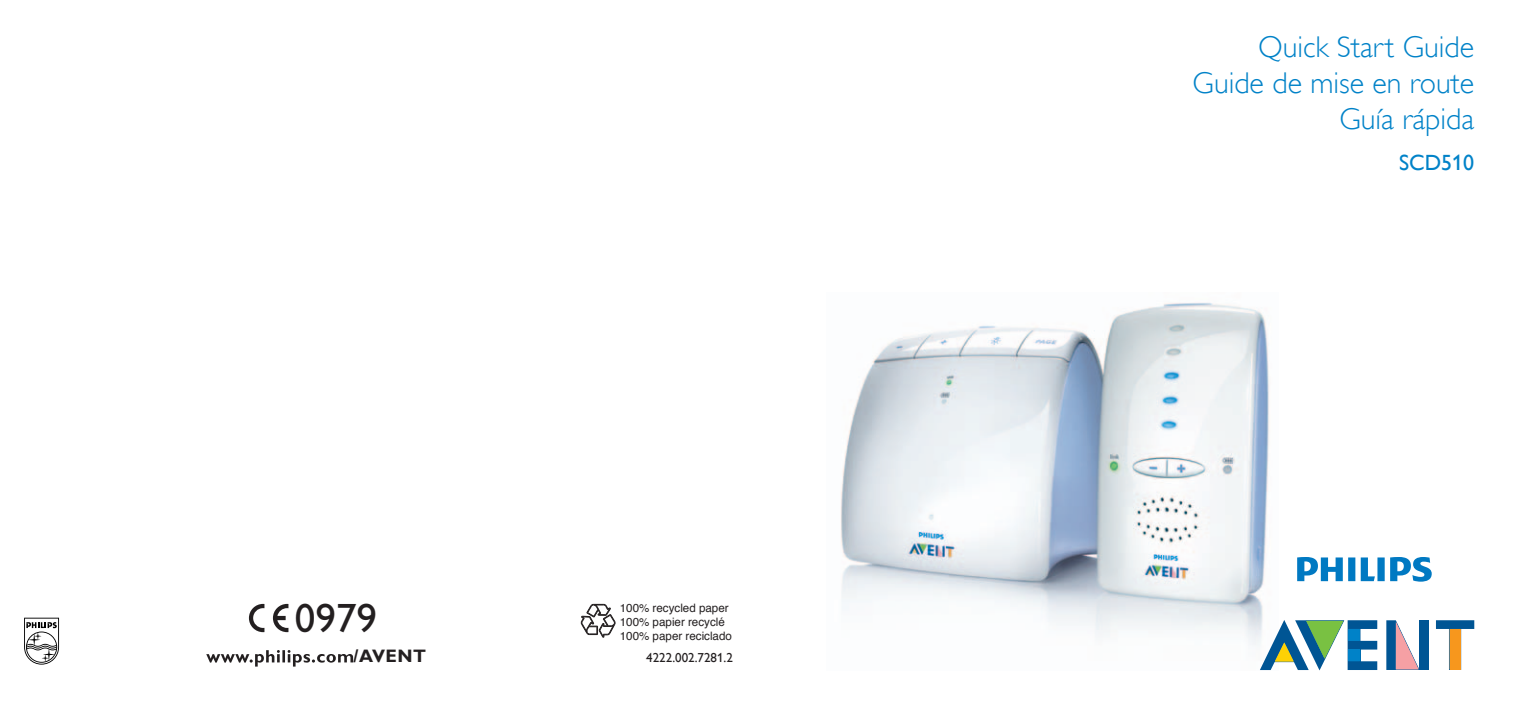
<style>
.page{position:relative;width:1531px;height:709px;background:#fff}
.page>*{position:absolute;margin:0;border:0;box-sizing:border-box;transform-origin:0 0}
.t1{font:41px "Gill Sans Alt One WGL";color:#231f20}
.t2{font:30px/36px "Gill Sans Alt One WGL Light";color:#0082c8;text-align:right}
.t3{font:22px "Gill Sans Alt One WGL";color:#0082c8}
.t4{font:700 18px "Gill Sans Alt One WGL";letter-spacing:.025em;color:#231f20}
.t5{font:13px "Gill Sans Alt One WGL";color:#231f20}
.t6{font:11.6px/14px "Helvetica";color:#231f20}
</style>
<div class="page">
<img style="left:841px;top:302px;width:429px;height:369px">
<svg style="left:24px;top:617px;width:35px;height:47px"></svg>
<svg style="left:206px;top:650px;width:147px;height:16px"></svg>
<svg style="left:1436px;top:620px;width:38px;height:50px"></svg>
<div style="left:1419px;top:620px;width:10px;height:50px;background:#005594"></div>
<svg style="left:1386px;top:620px;width:33px;height:50px"></svg>
<div style="left:1449px;top:629px;width:11px;height:40px;background:#f7971d"></div>
<svg style="left:1260px;top:620px;width:117px;height:50px"></svg>
<svg style="left:1297px;top:557px;width:134px;height:24px"></svg>
<svg style="left:581px;top:603px;width:34px;height:35px"></svg>
<svg style="left:249px;top:604px;width:15px;height:28px"></svg>
<svg style="left:273px;top:604px;width:15px;height:28px"></svg>
<h1 class="t1" style="left:295px;top:590px;width:84px">0979</h1>
<p class="t6" style="left:620px;top:601px;width:110px">100% recycled paper<br>100% papier recyclé</p>
<p class="t6" style="left:620px;top:629px;width:114px">100% paper reciclado</p>
<h3 class="t4" style="left:353px;top:644px;width:74px">/AVENT</h3>
<p class="t5" style="left:646px;top:648px;width:88px">4222.002.7281.2</p>
<h2 class="t2" style="left:1192px;top:29px;width:283px">Quick Start Guide<br>Guide de mise en route<br>Guía rápida</h2>
<h3 class="t3" style="left:1399px;top:147px;width:77px">SCD510</h3>
</div>
